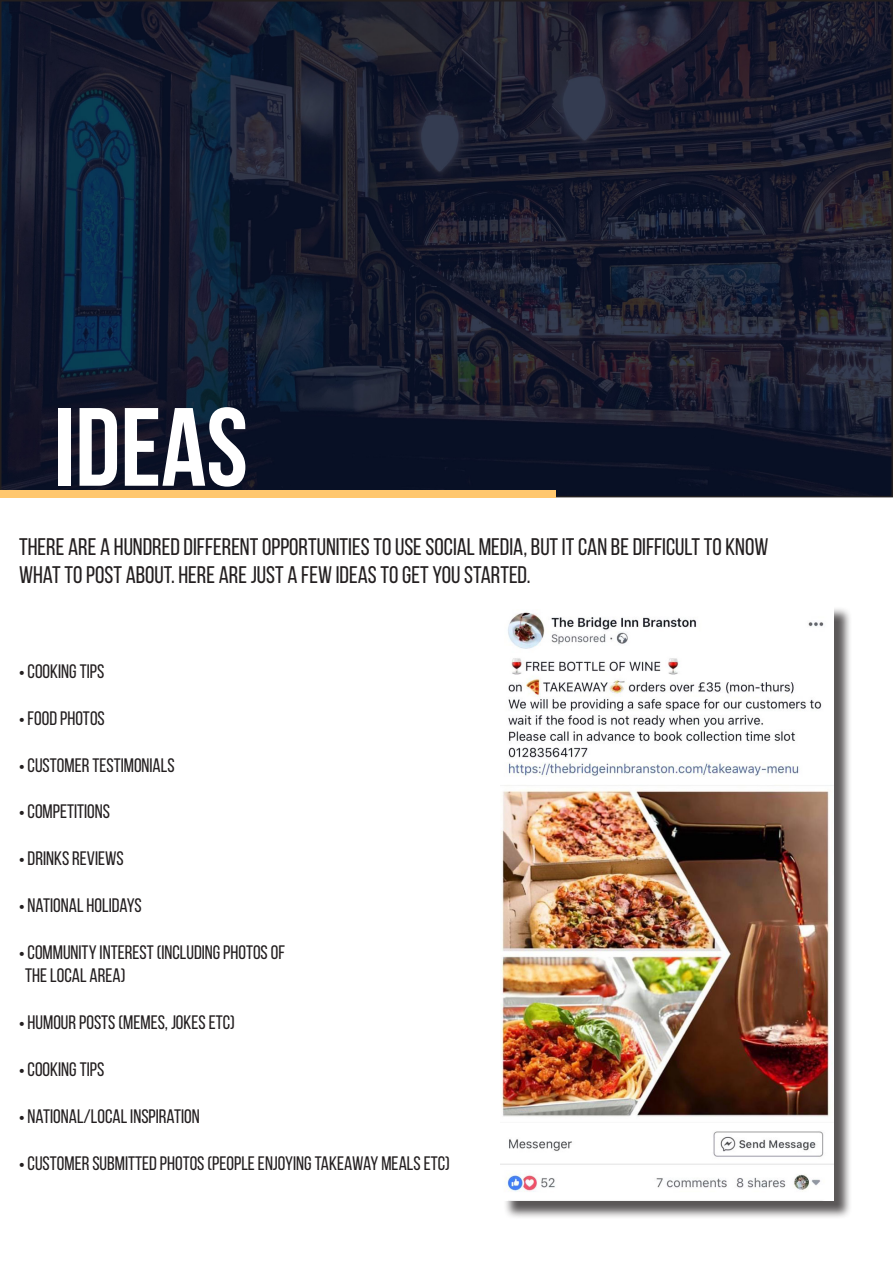
<style>
.page{position:relative;width:893px;height:1263px;background:#fff}
.page>*{position:absolute;margin:0;border:0;box-sizing:border-box;transform-origin:0 0}
.t1{font:700 111px "Bebas Neue";color:#fff}
.t2{font:24px/28.8px "Bebas Neue";color:#231f20}
.t3{font:19.5px "Bebas Neue";color:#231f20}
.s1{font-family:"Myriad Pro"}
</style>
<div class="page">
<img style="left:3px;top:3px;width:887px;height:491px">
<div style="left:0;top:490px;width:556px;height:7px;background:#ffc76e"></div>
<div style="left:503px;top:606px;width:349px;height:613px;background:#231f20;opacity:.75"></div>
<img style="left:501px;top:606px;width:332px;height:594px">
<p class="t1" style="left:54px;top:386px;width:195px">IDEAS</p>
<p class="t2" style="left:19px;top:532px;width:751px">THERE ARE A HUNDRED DIFFERENT OPPORTUNITIES TO USE SOCIAL MEDIA, BUT IT CAN BE DIFFICULT TO KNOW<br>WHAT TO POST ABOUT. HERE ARE JUST A FEW IDEAS TO GET YOU STARTED.</p>
<p class="t3" style="left:19px;top:661px;width:87px"><span class="s1">•</span> COOKING TIPS</p>
<p class="t3" style="left:19px;top:707px;width:87px"><span class="s1">•</span> FOOD PHOTOS</p>
<p class="t3" style="left:19px;top:754px;width:157px"><span class="s1">•</span> CUSTOMER TESTIMONIALS</p>
<p class="t3" style="left:19px;top:801px;width:92px"><span class="s1">•</span> COMPETITIONS</p>
<p class="t3" style="left:19px;top:848px;width:106px"><span class="s1">•</span> DRINKS REVIEWS</p>
<p class="t3" style="left:19px;top:895px;width:124px"><span class="s1">•</span> NATIONAL HOLIDAYS</p>
<p class="t3" style="left:19px;top:941px;width:267px"><span class="s1">•</span> COMMUNITY INTEREST (INCLUDING PHOTOS OF</p>
<p class="t3" style="left:25px;top:965px;width:102px">THE LOCAL AREA)</p>
<p class="t3" style="left:19px;top:1012px;width:217px"><span class="s1">•</span> HUMOUR POSTS (MEMES, JOKES ETC)</p>
<p class="t3" style="left:19px;top:1058px;width:87px"><span class="s1">•</span> COOKING TIPS</p>
<p class="t3" style="left:19px;top:1105px;width:182px"><span class="s1">•</span> NATIONAL/LOCAL INSPIRATION</p>
<p class="t3" style="left:19px;top:1152px;width:432px"><span class="s1">•</span> CUSTOMER SUBMITTED PHOTOS (PEOPLE ENJOYING TAKEAWAY MEALS ETC)</p>
</div>
